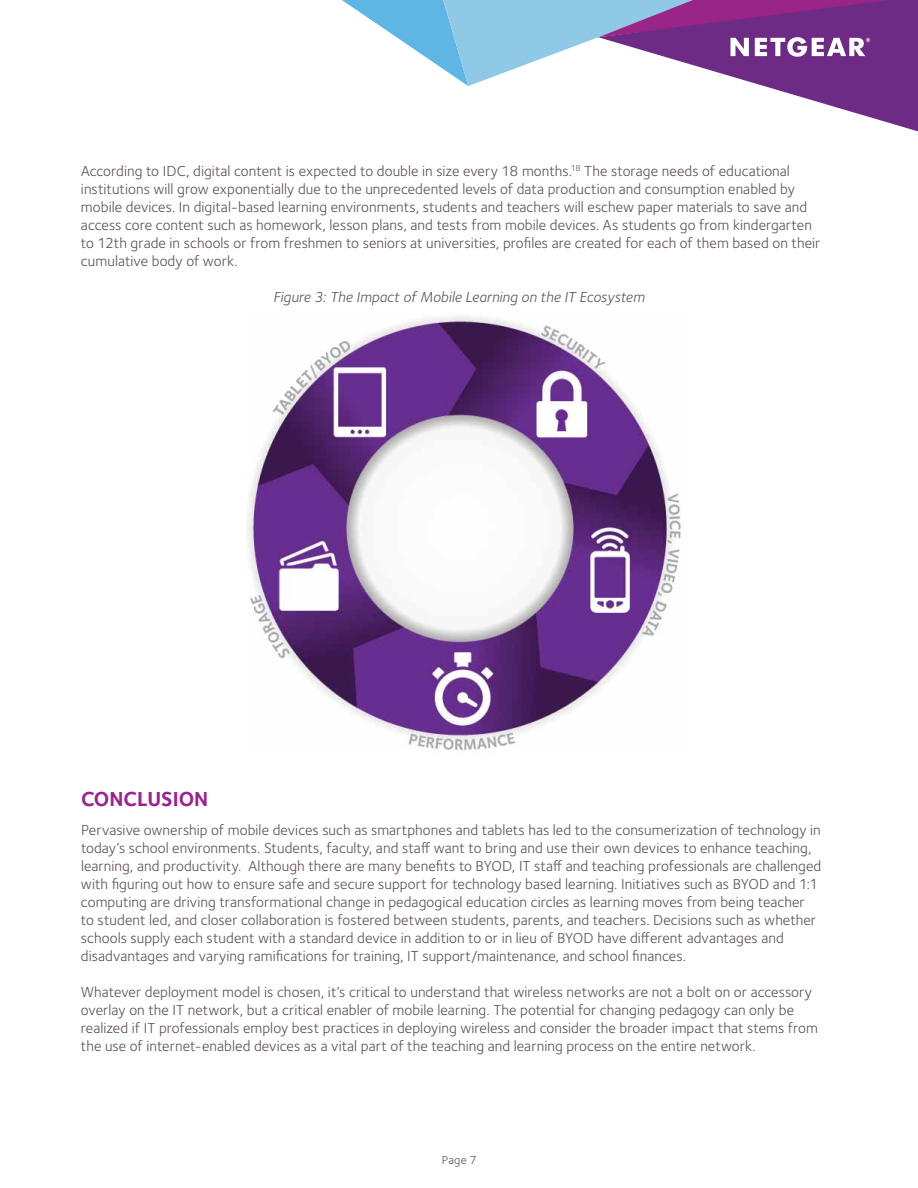
<style>
.page{position:relative;width:918px;height:1188px;background:#fff}
.page>*{position:absolute;margin:0;border:0;box-sizing:border-box;transform-origin:0 0}
.t1{font:700 21px "Foundry Sterling";color:#9a258f}
.t2{font:15px/18px "Foundry Sterling";letter-spacing:.005em;color:#5e514e}
.t3{font:italic 15px "Foundry Sterling";color:#5e514e}
.t4{font:12px "Foundry Sterling";color:#5e514e}
</style>
<div class="page">
<svg style="left:342px;top:0;width:576px;height:131px"></svg>
<img style="left:248px;top:316px;width:434px;height:435px">
<p class="t2" style="left:81px;top:163px;width:741px">According to I DC, digital content is expected to double in size every 18 months.<sup>18</sup> The storage needs of educational institutions will grow exponentially due to the unprecedented levels of data production and consumption enabled by mobile devices. I n digital-based learning environments, students and teachers will eschew paper materials to save and access core content such as homework, lesson plans, and tests from mobile devices. As students go from kindergarten to 12th grade in schools or from freshmen to seniors at universities, profiles are created for each of them based on their cumulative body of work.</p>
<p class="t3" style="left:273px;top:289px;width:373px">Figure 3: The Impact of Mobile Learning on the IT Ecosystem</p>
<h1 class="t1" style="left:81px;top:787px;width:129px">CONCLUSION</h1>
<p class="t2" style="left:81px;top:821px;width:742px">Pervasive ownership of mobile devices such as smartphones and tablets has led to the consumerization of technology in today’s school environments. Students, faculty, and staff want to bring and use their own devices to enhance teaching, learning, and productivity. Although there are many benefits to BYOD, IT staff and teaching professionals are challenged with figuring out how to ensure safe and secure support for technology based learning. I nitiatives such as BYOD and 1:1 computing are driving transformational change in pedagogical education circles as learning moves from being teacher to student led, and closer collaboration is fostered between students, parents, and teachers. Decisions such as whether schools supply each student with a standard device in addition to or in lieu of BYOD have different advantages and disadvantages and varying ramifications for training, IT support/maintenance, and school finances.</p>
<p class="t2" style="left:81px;top:983px;width:739px">Whatever deployment model is chosen, it’s critical to understand that wireless networks are not a bolt on or accessory overlay on the IT network, but a critical enabler of mobile learning. The potential for changing pedagogy can only be realized if IT professionals employ best practices in deploying wireless and consider the broader impact that stems from the use of internet-enabled devices as a vital part of the teaching and learning process on the entire network.</p>
<p class="t4" style="left:442px;top:1153px;width:36px">Page 7</p>
</div>
